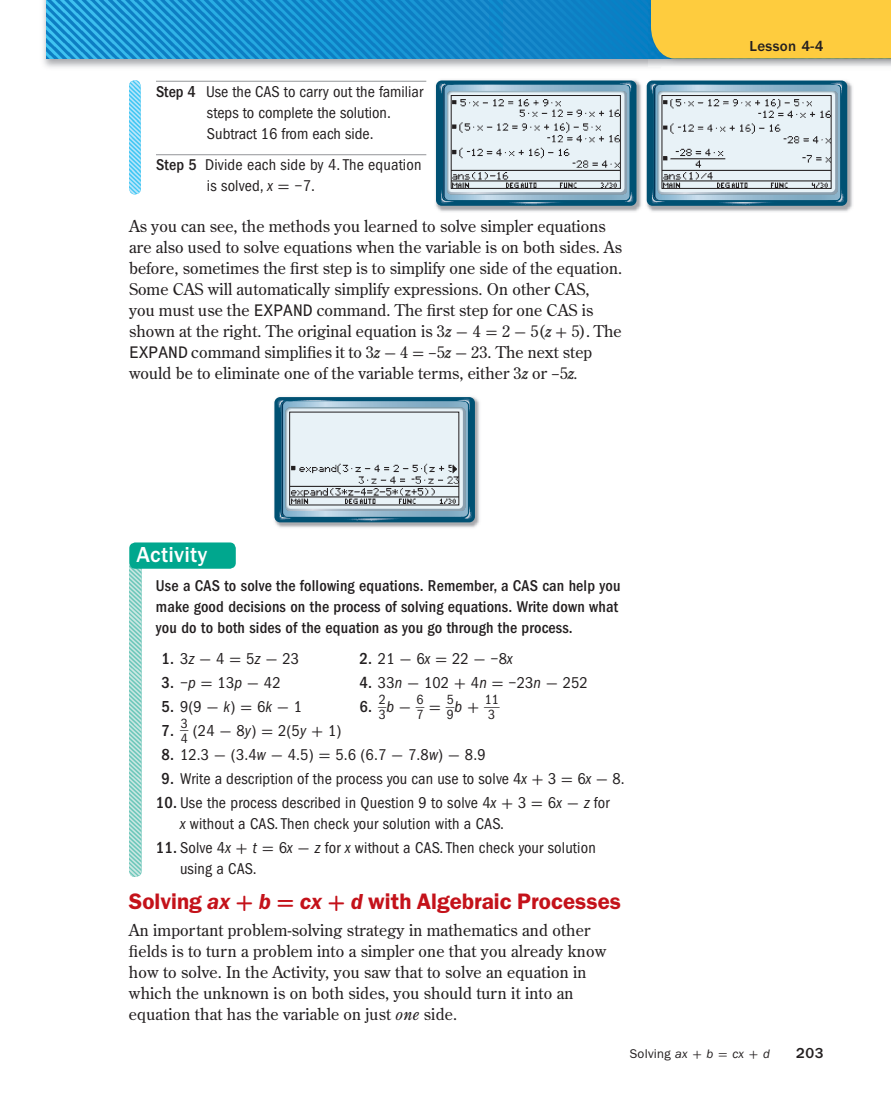
<style>
.page{position:relative;width:891px;height:1107px;background:#fff}
.page>*{position:absolute;margin:0;border:0;box-sizing:border-box;transform-origin:0 0}
.t1{font:600 22.5px "ITC Franklin Gothic Std";color:#c4121a}
.t2{font:500 22.5px "ITC Franklin Gothic Std";letter-spacing:.01em;color:#fff}
.t3{font:500 condensed 16.5px "ITC Franklin Gothic Std";color:#231f20}
.t4{font:16.2px/21px "Century Old Style Std";letter-spacing:.005em;color:#231f20}
.t5{font:condensed 16.2px/21px "ITC Franklin Gothic Std";letter-spacing:.01em;color:#231f20}
.t6{font:500 condensed 16.2px/21px "ITC Franklin Gothic Std";letter-spacing:.01em;color:#231f20}
.t7{font:500 15px "ITC Franklin Gothic Std";letter-spacing:.025em;color:#231f20}
.t8{font:condensed 13.8px/14.5px "ITC Franklin Gothic Std";color:#231f20}
.t9{font:12.75px "ITC Franklin Gothic Std";letter-spacing:.02em;color:#231f20}
.s1{font-weight:500}
.s2{font-style:italic}
.s3{font-family:"Uni Math";font-stretch:normal}
.s4{font-size:15.75px}
.s5{font-family:"Arial Monospaced MT Std"}
.s6{font-family:"Uni Math"}
.s7{font-weight:500;font-size:16.5px}
.s8{font-style:italic;font-size:16.2px}
.s9{font-family:"Uni Math";font-stretch:normal;font-size:16.2px}
.s10{font-family:"Uni Math";font-weight:700}
</style>
<div class="page">
<img style="left:43px;top:0;width:618px;height:68px">
<img style="left:47px;top:0;width:601px;height:58px">
<img style="left:648px;top:0;width:243px;height:66px">
<hr style="left:156px;top:81px;width:270px;height:1px;background:#939598">
<hr style="left:156px;top:154px;width:270px;height:1px;background:#939598">
<img style="left:274px;top:397px;width:206px;height:131px">
<div style="left:274px;top:397px;width:201px;height:125px;background:#005173;border-radius:6px"></div>
<svg style="left:278px;top:398px;width:194px;height:123px"></svg>
<div style="left:289px;top:412px;width:170px;height:93px;border:1px solid #231f20"></div>
<img style="left:291px;top:399px;width:168px;height:105px">
<img style="left:129px;top:562px;width:13px;height:315px;border-radius:6px">
<div style="left:129px;top:542px;width:107px;height:27px;background:#00a78e;border-radius:6px"></div>
<img style="left:435px;top:80px;width:207px;height:132px">
<div style="left:436px;top:81px;width:201px;height:125px;background:#005173;border-radius:6px"></div>
<svg style="left:439px;top:82px;width:194px;height:123px"></svg>
<div style="left:451px;top:95px;width:170px;height:94px;border:1px solid #231f20"></div>
<img style="left:451px;top:83px;width:168px;height:105px">
<img style="left:646px;top:80px;width:207px;height:132px">
<div style="left:647px;top:81px;width:200px;height:125px;background:#005173;border-radius:6px"></div>
<svg style="left:650px;top:82px;width:194px;height:123px"></svg>
<div style="left:662px;top:95px;width:170px;height:94px;border:1px solid #231f20"></div>
<img style="left:662px;top:82px;width:168px;height:105px">
<img style="left:129px;top:80px;width:12px;height:115px;border-radius:6px">
<div style="left:651px;top:0;width:240px;height:58px;background:#fecc3e"></div>
<p class="t5" style="left:207px;top:82px;width:218px;text-indent:-51px"><span class="s1">Step 4</span> Use the CAS to carry out the familiar steps to complete the solution.<br>Subtract 16 from each side.</p>
<p class="t5" style="left:207px;top:155px;width:216px;text-indent:-51px"><span class="s1">Step 5</span> Divide each side by 4. The equation is solved, <span class="s2">x</span> <span class="s3">=</span> <span class="s4">−</span>7.</p>
<p class="t4" style="left:129px;top:216px;width:495px">As you can see, the methods you learned to solve simpler equations are also used to solve equations when the variable is on both sides. As before, sometimes the first step is to simplify one side of the equation.<br>Some CAS will automatically simplify expressions. On other CAS,<br>you must use the <span class="s5">EXPAND</span> command. The first step for one CAS is shown at the right. The original equation is 3<span class="s2">z</span> <span class="s6">-</span> 4 <span class="s6">=</span> 2 <span class="s6">-</span> 5(<span class="s2">z</span> <span class="s6">+</span> 5). The <span class="s5">EXPAND</span> command simplifies it to 3<span class="s2">z</span> <span class="s6">-</span> 4 <span class="s6">=</span> −5<span class="s2">z</span> <span class="s6">-</span> 23. The next step would be to eliminate one of the variable terms, either 3<span class="s2">z</span> or −5<span class="s2">z.</span></p>
<p class="t2" style="left:136px;top:546px;width:73px">Activity</p>
<p class="t6" style="left:156px;top:576px;width:466px">Use a CAS to solve the following equations. Remember, a CAS can help you make good decisions on the process of solving equations. Write down what you do to both sides of the equation as you go through the process.</p>
<p class="t5" style="left:162px;top:650px;width:139px"><span class="s7">1.</span> 3<span class="s2">z</span> <span class="s3">-</span> 4 <span class="s3">=</span> 5<span class="s2">z</span> <span class="s3">-</span> 23</p>
<p class="t5" style="left:359px;top:650px;width:155px"><span class="s7">2.</span> 21 <span class="s3">-</span> 6<span class="s2">x</span> <span class="s3">=</span> 22 <span class="s3">-</span> <span class="s4">−</span>8<span class="s2">x</span></p>
<p class="t5" style="left:162px;top:674px;width:121px"><span class="s7">3.</span> <span class="s4">−</span><span class="s2">p</span> <span class="s3">=</span> 13<span class="s2">p</span> <span class="s3">-</span> 42</p>
<p class="t5" style="left:359px;top:674px;width:230px"><span class="s7">4.</span> 33<span class="s2">n</span> <span class="s3">-</span> 102 <span class="s3">+</span> 4<span class="s2">n</span> <span class="s3">=</span> <span class="s4">−</span>23<span class="s2">n</span> <span class="s3">-</span> 252</p>
<p class="t5" style="left:162px;top:698px;width:142px"><span class="s7">5.</span> 9(9 <span class="s3">-</span> <span class="s2">k</span>) <span class="s3">=</span> 6<span class="s2">k</span> <span class="s3">-</span> 1</p>
<p class="t3" style="left:359px;top:701px;width:29px">6. <sup>__</sup><sup>2</sup></p>
<p class="t8" style="left:379px;top:701px;width:47px">3<span class="s8">b</span> <span class="s9">-</span> <sup>__</sup>6</p>
<p class="t8" style="left:417px;top:700px;width:40px">7 <span class="s9">=</span> <sup>__</sup>5</p>
<p class="t8" style="left:488px;top:693px;width:13px;text-indent:-42px">9<span class="s8">b</span> <span class="s9">+</span> <span class="s3">__</span>11<br>3</p>
<p class="t3" style="left:162px;top:725px;width:28px">7. <sup>__</sup><sup>3</sup></p>
<p class="t5" style="left:181px;top:722px;width:162px"><sub>4</sub> (24 <span class="s3">-</span> 8<span class="s2">y</span>) <span class="s3">=</span> 2(5<span class="s2">y</span> <span class="s3">+</span> 1)</p>
<p class="t5" style="left:162px;top:746px;width:326px"><span class="s7">8.</span> 12.3 <span class="s3">-</span> (3.4<span class="s2">w</span> <span class="s3">-</span> 4.5) <span class="s3">=</span> 5.6 (6.7 <span class="s3">-</span> 7.8<span class="s2">w</span>) <span class="s3">-</span> 8.9</p>
<p class="t5" style="left:162px;top:770px;width:465px"><span class="s7">9.</span> Write a description of the process you can use to solve 4<span class="s2">x</span> <span class="s3">+</span> 3 <span class="s3">=</span> 6<span class="s2">x</span> <span class="s3">-</span> 8.</p>
<p class="t5" style="left:180px;top:794px;width:431px;text-indent:-24px"><span class="s7">10.</span> Use the process described in Question 9 to solve 4<span class="s2">x</span> <span class="s3">+</span> 3 <span class="s3">=</span> 6<span class="s2">x</span> <span class="s3">-</span> <span class="s2">z</span> for <span class="s2">x</span> without a CAS. Then check your solution with a CAS.</p>
<p class="t5" style="left:180px;top:839px;width:417px;text-indent:-24px"><span class="s7">11.</span> Solve 4<span class="s2">x</span> <span class="s3">+</span> <span class="s2">t</span> <span class="s3">=</span> 6<span class="s2">x</span> <span class="s3">-</span> <span class="s2">z</span> for <span class="s2">x</span> without a CAS. Then check your solution using a CAS.</p>
<p class="t1" style="left:129px;top:893px;width:494px">Solving <span class="s2">ax</span> <span class="s10">+</span> <span class="s2">b</span> <span class="s10">=</span> <span class="s2">cx</span> <span class="s10">+</span> <span class="s2">d</span> with Algebraic Processes</p>
<p class="t4" style="left:129px;top:920px;width:479px">An important problem-solving strategy in mathematics and other fields is to turn a problem into a simpler one that you already know how to solve. In the Activity, you saw that to solve an equation in which the unknown is on both sides, you should turn it into an equation that has the variable on just <span class="s2">one</span> side.</p>
<p class="t7" style="left:749px;top:41px;width:76px">Lesson 4-4</p>
<p class="t9" style="left:629px;top:1049px;width:142px">Solving <span class="s2">ax</span> <span class="s6">+</span> <span class="s2">b</span> <span class="s6">=</span> <span class="s2">cx</span> <span class="s6">+</span> <span class="s2">d</span></p>
<p class="t7" style="left:796px;top:1047px;width:29px">203</p>
</div>
